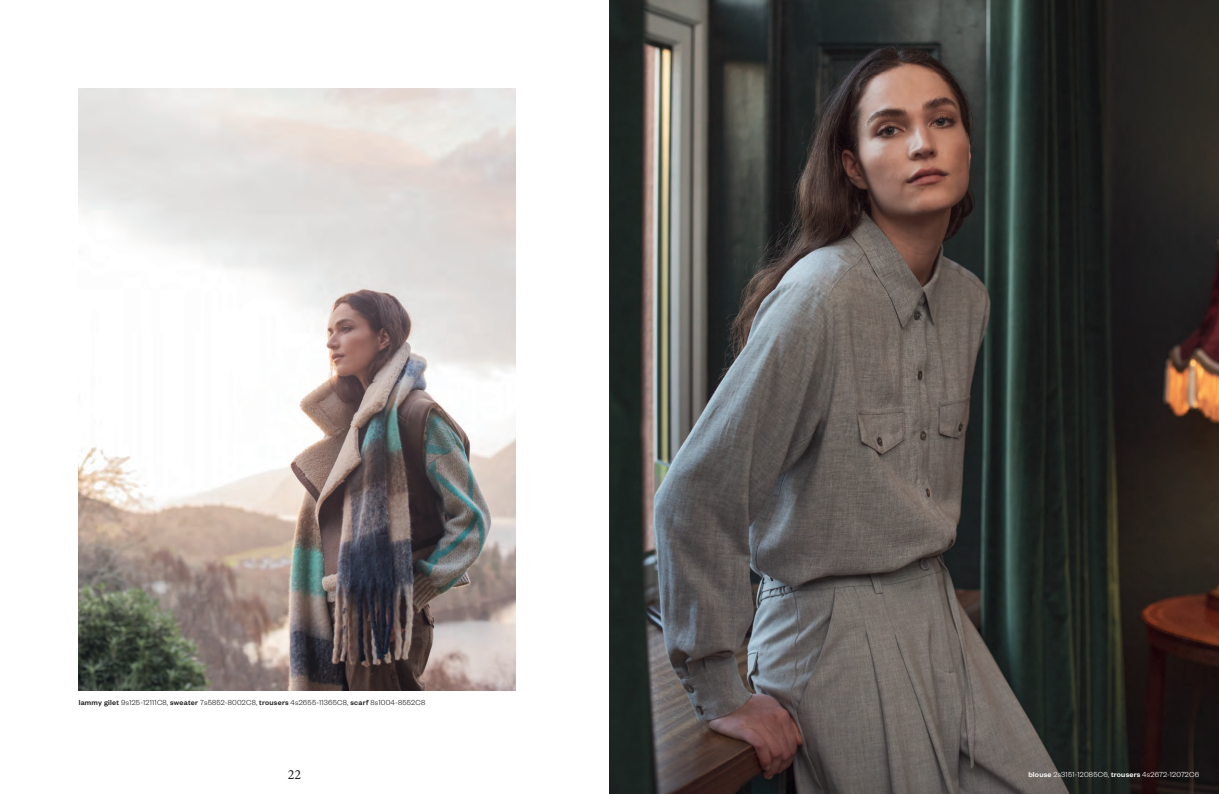
<style>
.page{position:relative;width:1219px;height:794px;background:#fff}
.page>*{position:absolute;margin:0;border:0;box-sizing:border-box;transform-origin:0 0}
.t1{font:14px "Minion Pro";color:#231f20}
.t2{font:300 8px "Founders Grotesk";letter-spacing:.03em;color:#231f20}
.t3{font:300 8px "Founders Grotesk";letter-spacing:.03em;color:#fff}
.s1{font-weight:500}
</style>
<div class="page">
<img style="left:609px;top:0;width:610px;height:794px">
<img style="left:79px;top:89px;width:437px;height:601px">
<p class="t2" style="left:79px;top:697px;width:348px"><span class="s1">lammy gilet</span> 9s125-12111C8, <span class="s1">sweater</span> 7s5852-8002C8, <span class="s1">trousers</span> 4s2655-11365C8, <span class="s1">scarf</span> 8s1004-8552C8</p>
<h1 class="t1" style="left:288px;top:765px;width:15px">22</h1>
<p class="t3" style="left:1028px;top:769px;width:172px"><span class="s1">blouse</span> 2s3151-12085C6, <span class="s1">trousers</span> 4s2672-12072C6</p>
</div>
